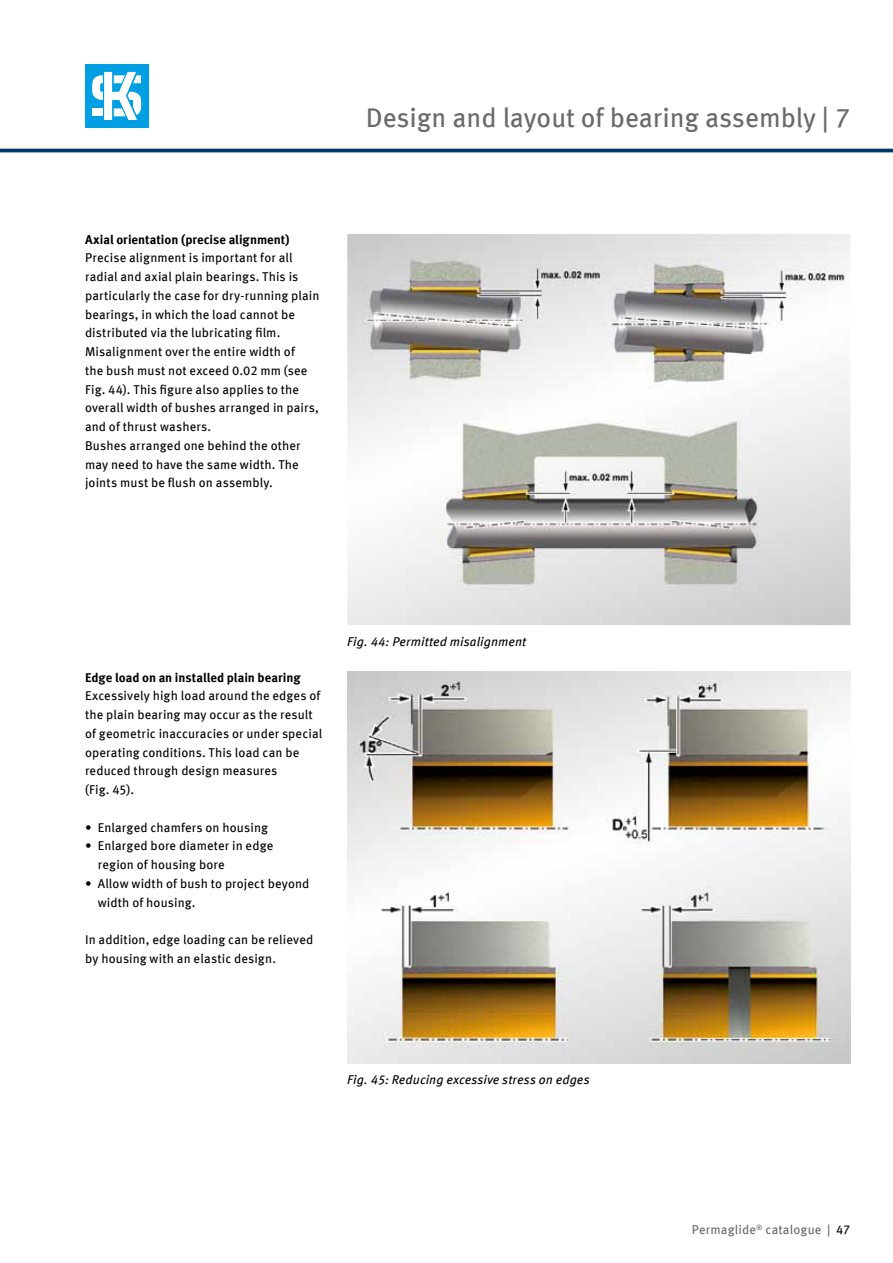
<style>
.page{position:relative;width:893px;height:1263px;background:#fff}
.page>*{position:absolute;margin:0;border:0;box-sizing:border-box;transform-origin:0 0}
.t1{font:27px "Meta OFC";color:#6a6a69}
.t2{font:12.75px/18.8px "Meta OFC";letter-spacing:.01em;color:#000}
.t3{font:700 12.75px "Meta OFC";color:#000}
.t4{font:italic 12.75px "Meta OFC";letter-spacing:.005em;color:#000}
.t5{font:12.75px "Meta OFC";letter-spacing:.01em;color:#6a6a69}
.s1{color:#000}
</style>
<div class="page">
<div style="left:85px;top:64px;width:64px;height:64px;background:#009ee3"></div>
<svg style="left:92px;top:72px;width:49px;height:48px"></svg>
<hr style="left:0;top:149px;width:893px;height:3px;background:#00386d">
<img style="left:347px;top:672px;width:503px;height:391px">
<svg style="left:347px;top:234px;width:503px;height:391px"></svg>
<img style="left:347px;top:234px;width:341px;height:166px">
<img style="left:543px;top:242px;width:307px;height:166px">
<img style="left:543px;top:242px;width:145px;height:158px">
<img style="left:405px;top:402px;width:388px;height:223px">
<img style="left:543px;top:402px;width:250px;height:6px">
<p class="t3" style="left:85px;top:231px;width:206px">Axial orientation (precise alignment)</p>
<p class="t2" style="left:85px;top:248px;width:236px">Precise alignment is important for all radial and axial plain bearings. This is particularly the case for dry-running plain bearings, in which the load cannot be distributed via the lubricating film.<br>Misalignment over the entire width of<br>the bush must not exceed 0.02 mm (see Fig. 44). This figure also applies to the overall width of bushes arranged in pairs, and of thrust washers.<br>Bushes arranged one behind the other may need to have the same width. The joints must be flush on assembly.</p>
<h1 class="t1" style="left:366px;top:100px;width:486px">Design and layout of bearing assembly | 7</h1>
<p class="t3" style="left:85px;top:669px;width:217px">Edge load on an installed plain bearing</p>
<p class="t2" style="left:85px;top:687px;width:239px">Excessively high load around the edges of the plain bearing may occur as the result of geometric inaccuracies or under special operating conditions. This load can be reduced through design measures<br>(Fig. 45).</p>
<p class="t2" style="left:85px;top:818px;width:184px">• Enlarged chamfers on housing</p>
<p class="t2" style="left:98px;top:837px;width:177px;text-indent:-13px">• Enlarged bore diameter in edge region of housing bore</p>
<p class="t2" style="left:98px;top:874px;width:213px;text-indent:-13px">• Allow width of bush to project beyond width of housing.</p>
<p class="t2" style="left:85px;top:930px;width:230px">In addition, edge loading can be relieved by housing with an elastic design.</p>
<p class="t4" style="left:347px;top:633px;width:180px">Fig. 44: Permitted misalignment</p>
<p class="t4" style="left:347px;top:1071px;width:244px">Fig. 45: Reducing excessive stress on edges</p>
<p class="t5" style="left:692px;top:1222px;width:160px">Permaglide<sup>®</sup> catalogue | <span class="s1">47</span></p>
</div>
